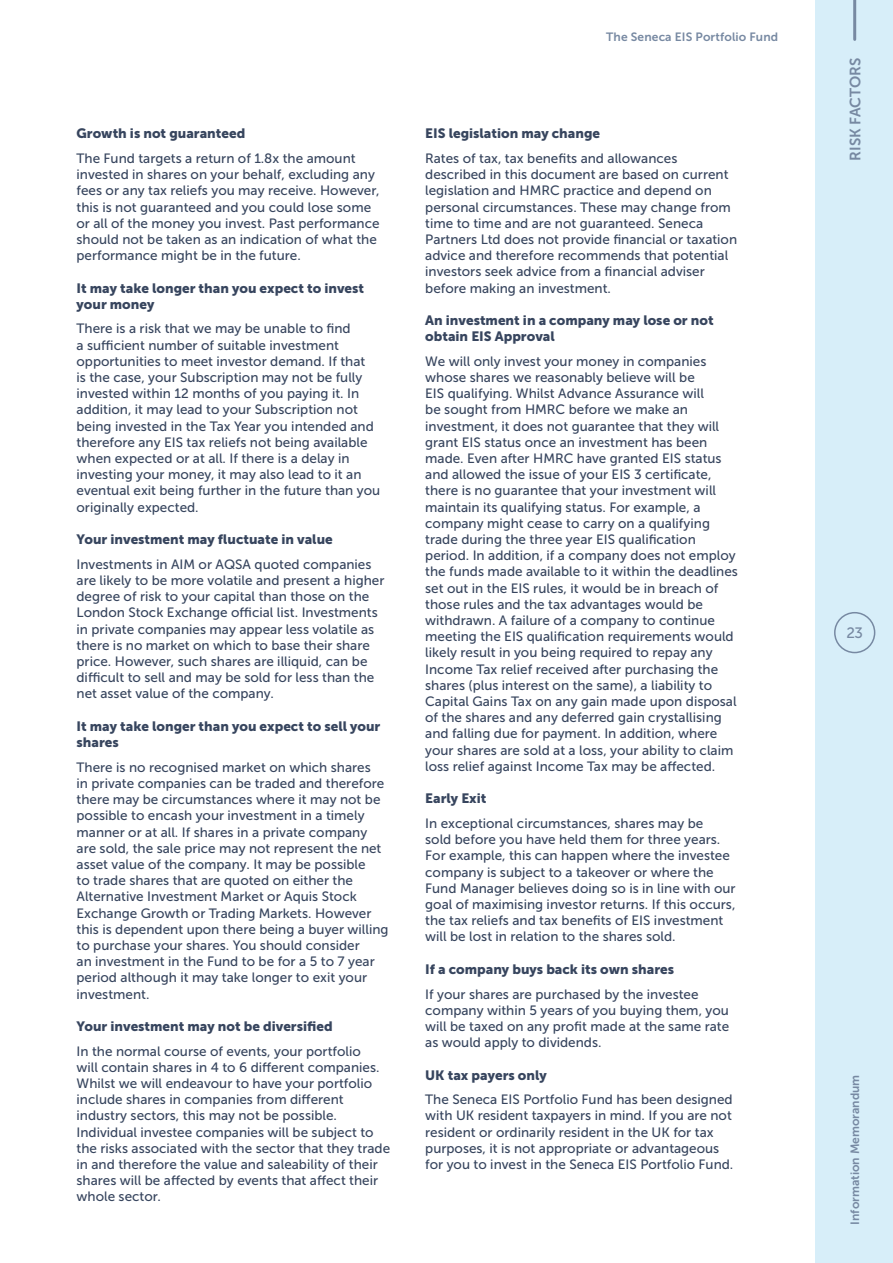
<style>
.page{position:relative;width:893px;height:1263px;background:#fff}
.page>*{position:absolute;margin:0;border:0;box-sizing:border-box;transform-origin:0 0}
.t1{font:15px "Museo Sans 700";color:#7789a2}
.t2{font:15px "Museo Sans 500";color:#7789a2}
.t3{font:13.5px/16.2px "Museo Sans 500";color:#37455e}
.t4{font:13.5px/16.2px "Museo Sans 900";color:#37455e}
.t5{font:12px "Museo Sans 700";letter-spacing:.005em;color:#7789a2}
</style>
<div class="page">
<div style="left:816px;top:0;width:77px;height:1263px;background:#d7eef9"></div>
<div style="left:834px;top:612px;width:41px;height:41px;border:2px solid #7789a2;border-radius:50%"></div>
<hr style="left:853px;top:0;width:3px;height:39px;background:#7789a2">
<p class="t4" style="left:77px;top:125px;width:170px">Growth is not guaranteed</p>
<p class="t3" style="left:77px;top:150px;width:305px">The Fund targets a return of 1.8x the amount invested in shares on your behalf, excluding any fees or any tax reliefs you may receive. However, this is not guaranteed and you could lose some or all of the money you invest. Past performance should not be taken as an indication of what the performance might be in the future.</p>
<p class="t4" style="left:77px;top:280px;width:289px">It may take longer than you expect to invest your money</p>
<p class="t3" style="left:77px;top:321px;width:305px">There is a risk that we may be unable to find<br>a sufficient number of suitable investment opportunities to meet investor demand. If that<br>is the case, your Subscription may not be fully invested within 12 months of you paying it. In addition, it may lead to your Subscription not being invested in the Tax Year you intended and therefore any EIS tax reliefs not being available when expected or at all. If there is a delay in investing your money, it may also lead to it an eventual exit being further in the future than you originally expected.</p>
<p class="t4" style="left:77px;top:531px;width:258px">Your investment may fluctuate in value</p>
<p class="t3" style="left:77px;top:556px;width:309px">Investments in AIM or AQSA quoted companies are likely to be more volatile and present a higher degree of risk to your capital than those on the London Stock Exchange official list. Investments in private companies may appear less volatile as there is no market on which to base their share price. However, such shares are illiquid, can be difficult to sell and may be sold for less than the net asset value of the company.</p>
<p class="t4" style="left:77px;top:718px;width:305px">It may take longer than you expect to sell your shares</p>
<p class="t3" style="left:77px;top:759px;width:314px">There is no recognised market on which shares<br>in private companies can be traded and therefore there may be circumstances where it may not be possible to encash your investment in a timely manner or at all. If shares in a private company are sold, the sale price may not represent the net asset value of the company. It may be possible<br>to trade shares that are quoted on either the Alternative Investment Market or Aquis Stock Exchange Growth or Trading Markets. However this is dependent upon there being a buyer willing to purchase your shares. You should consider<br>an investment in the Fund to be for a 5 to 7 year period although it may take longer to exit your investment.</p>
<p class="t4" style="left:77px;top:1018px;width:258px">Your investment may not be diversified</p>
<p class="t3" style="left:77px;top:1043px;width:315px">In the normal course of events, your portfolio<br>will contain shares in 4 to 6 different companies.<br>Whilst we will endeavour to have your portfolio include shares in companies from different industry sectors, this may not be possible.<br>Individual investee companies will be subject to the risks associated with the sector that they trade in and therefore the value and saleability of their shares will be affected by events that affect their whole sector.</p>
<p class="t5" style="left:606px;top:30px;width:173px">The Seneca EIS Portfolio Fund</p>
<p class="t4" style="left:425px;top:125px;width:176px">EIS legislation may change</p>
<p class="t3" style="left:425px;top:150px;width:313px">Rates of tax, tax benefits and allowances described in this document are based on current legislation and HMRC practice and depend on personal circumstances. These may change from time to time and are not guaranteed. Seneca Partners Ltd does not provide financial or taxation advice and therefore recommends that potential investors seek advice from a financial adviser before making an investment.</p>
<p class="t4" style="left:425px;top:312px;width:290px">An investment in a company may lose or not obtain EIS Approval</p>
<p class="t3" style="left:425px;top:353px;width:314px">We will only invest your money in companies whose shares we reasonably believe will be<br>EIS qualifying. Whilst Advance Assurance will<br>be sought from HMRC before we make an investment, it does not guarantee that they will grant EIS status once an investment has been made. Even after HMRC have granted EIS status and allowed the issue of your EIS 3 certificate, there is no guarantee that your investment will maintain its qualifying status. For example, a company might cease to carry on a qualifying trade during the three year EIS qualification period. In addition, if a company does not employ the funds made available to it within the deadlines set out in the EIS rules, it would be in breach of those rules and the tax advantages would be withdrawn. A failure of a company to continue meeting the EIS qualification requirements would likely result in you being required to repay any Income Tax relief received after purchasing the shares (plus interest on the same), a liability to Capital Gains Tax on any gain made upon disposal of the shares and any deferred gain crystallising and falling due for payment. In addition, where your shares are sold at a loss, your ability to claim loss relief against Income Tax may be affected.</p>
<p class="t4" style="left:425px;top:790px;width:63px">Early Exit</p>
<p class="t3" style="left:425px;top:815px;width:312px">In exceptional circumstances, shares may be<br>sold before you have held them for three years.<br>For example, this can happen where the investee company is subject to a takeover or where the Fund Manager believes doing so is in line with our goal of maximising investor returns. If this occurs, the tax reliefs and tax benefits of EIS investment will be lost in relation to the shares sold.</p>
<p class="t4" style="left:425px;top:961px;width:250px">If a company buys back its own shares</p>
<p class="t3" style="left:425px;top:986px;width:306px">If your shares are purchased by the investee company within 5 years of you buying them, you will be taxed on any profit made at the same rate as would apply to dividends.</p>
<p class="t4" style="left:425px;top:1067px;width:123px">UK tax payers only</p>
<p class="t3" style="left:425px;top:1091px;width:310px">The Seneca EIS Portfolio Fund has been designed with UK resident taxpayers in mind. If you are not resident or ordinarily resident in the UK for tax purposes, it is not appropriate or advantageous for you to invest in the Seneca EIS Portfolio Fund.</p>
<p class="t1" style="left:847px;top:161px;width:105px;rotate:-90deg">RISK FACTORS</p>
<p class="t2" style="left:846px;top:625px;width:18px">23</p>
<p class="t5" style="left:848px;top:1225px;width:151px;rotate:-90deg">Information Memorandum</p>
</div>
